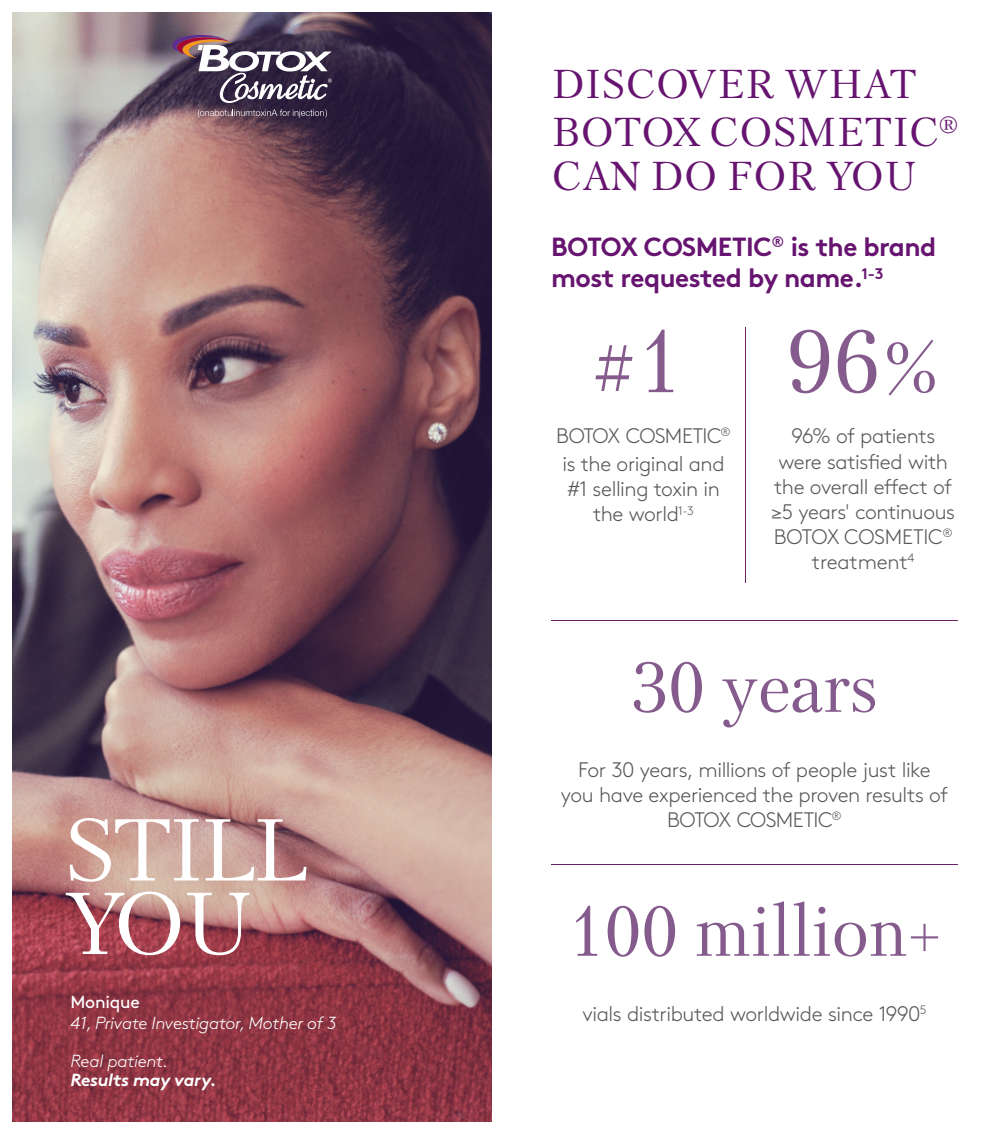
<style>
.page{position:relative;width:1008px;height:1134px;background:#fff}
.page>*{position:absolute;margin:0;border:0;box-sizing:border-box;transform-origin:0 0}
.t1{font:87.5px/73.5px "Petersburg";letter-spacing:-.04em;color:#fff}
.t2{font:87.5px "Petersburg";color:#855b8d}
.t3{font:70px "Petersburg";color:#855b8d}
.t4{font:40.25px/48.3px "Petersburg";letter-spacing:.01em;color:#661470}
.t5{font:700 26.25px/31.5px "Brown Std";letter-spacing:-.02em;color:#661470}
.t6{font:300 21px/25.2px "Brown Std";letter-spacing:-.02em;color:#57585a;text-align:center}
.t7{font:italic 300 17.5px/21px "Brown Std";letter-spacing:-.015em;color:#fff}
.t8{font:italic 700 17.5px/19.2px "Brown Std";letter-spacing:-.015em;color:#fff}
.s1{font-weight:400;font-style:normal}
.s2{font-weight:300}
.s3{font-size:87.5px}
.s4{font-size:70px}
.s5{font-size:52.5px}
</style>
<div class="page">
<img style="left:13px;top:13px;width:478px;height:1108px">
<svg style="left:172px;top:35px;width:160px;height:68px"></svg>
<svg style="left:198px;top:109px;width:129px;height:9px"></svg>
<hr style="left:745px;top:328px;width:1px;height:255px;background:#6b2267">
<hr style="left:551px;top:620px;width:407px;height:1px;background:#6b2267">
<hr style="left:551px;top:864px;width:407px;height:1px;background:#6b2267">
<p class="t1" style="left:64px;top:812px;width:245px">STILL<br>YOU</p>
<p class="t7" style="left:70px;top:992px;width:268px"><span class="s1">Monique<br></span>41, Private Investigator, Mother of 3</p>
<p class="t8" style="left:70px;top:1051px;width:148px"><span class="s2">Real patient.<br></span>Results may vary.</p>
<p class="t4" style="left:551px;top:59px;width:408px">DISCOVER WHAT<br>BOTOX COSMETIC<sup>®</sup></p>
<p class="t4" style="left:551px;top:151px;width:367px">CAN DO FOR YOU</p>
<p class="t5" style="left:551px;top:231px;width:387px">BOTOX COSMETIC<sup>®</sup> is the brand most requested by name.<sup>1-3</sup></p>
<p class="t3" style="left:592px;top:321px;width:92px">#<span class="s3">1</span></p>
<p class="t6" style="left:556px;top:424px;width:176px">BOTOX COSMETIC<sup>®</sup></p>
<p class="t6" style="left:563px;top:452px;width:164px">is the original and #1 selling toxin in the world<sup>1-3</sup></p>
<p class="t2" style="left:787px;top:303px;width:153px">96<span class="s4">%</span></p>
<p class="t6" style="left:771px;top:424px;width:185px">96% of patients were satisfied with the overall effect of ≥5 years' continuous<br>BOTOX COSMETIC<sup>® </sup>treatment<sup>4</sup></p>
<p class="t3" style="left:631px;top:641px;width:248px">30 years</p>
<p class="t6" style="left:561px;top:757px;width:389px">For 30 years, millions of people just like you have experienced the proven results of<br>BOTOX COSMETIC<sup>®</sup></p>
<p class="t3" style="left:568px;top:885px;width:375px">100 million<span class="s5">+</span></p>
<p class="t6" style="left:583px;top:1001px;width:346px">vials distributed worldwide since 1990<sup>5</sup></p>
</div>
